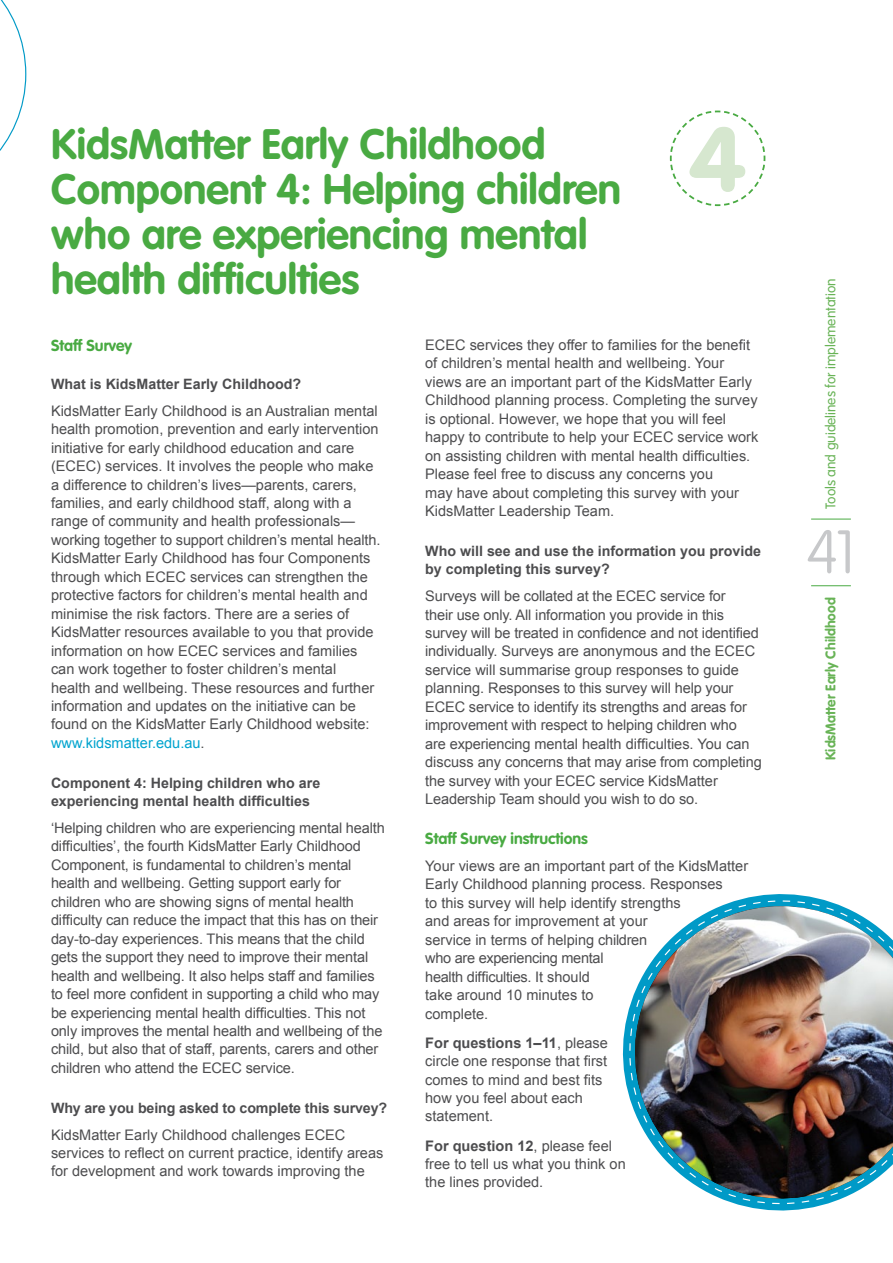
<style>
.page{position:relative;width:893px;height:1263px;background:#fff}
.page>*{position:absolute;margin:0;border:0;box-sizing:border-box;transform-origin:0 0}
.t1{font:900 90px "VAG Rounded";color:#d6e7cf}
.t2{font:100 60px "VAG Rounded";color:#c7c8ca}
.t3{font:700 42px/45px "VAG Rounded";color:#49aa42}
.t4{font:700 15.75px "VAG Rounded";color:#49aa42}
.t5{font:14.55px/18.5px "Arial";color:#4d4d4f}
.t6{font:700 14.25px/18.5px "Arial";color:#4d4d4f}
.t7{font:300 13.8px "VAG Rounded";color:#68b356}
.t8{font:700 13.8px "VAG Rounded";color:#68b356}
.s1{color:#00a4ce}
.s2{font-weight:700}
</style>
<div class="page">
<hr style="left:811px;top:519px;width:40px;height:1px;background:#49aa42">
<hr style="left:811px;top:585px;width:40px;height:1px;background:#49aa42">
<svg style="left:669px;top:110px;width:97px;height:97px"></svg>
<svg style="left:622px;top:894px;width:219px;height:217px"></svg>
<img style="left:634px;top:906px;width:259px;height:305px">
<svg style="left:0;top:0;width:26px;height:151px"></svg>
<h3 class="t3" style="left:51px;top:123px;width:572px">KidsMatter Early Childhood<br>Component 4: Helping children who are experiencing mental health difficulties</h3>
<h1 class="t1" style="left:690px;top:105px;width:56px">4</h1>
<p class="t4" style="left:51px;top:336px;width:83px">Staff Survey</p>
<p class="t6" style="left:51px;top:375px;width:252px">What is KidsMatter Early Childhood?</p>
<p class="t5" style="left:51px;top:402px;width:331px">KidsMatter Early Childhood is an Australian mental health promotion, prevention and early intervention initiative for early childhood education and care (ECEC) services. It involves the people who make a difference to children’s lives—parents, carers, families, and early childhood staff, along with a range of community and health professionals— working together to support children’s mental health.<br>KidsMatter Early Childhood has four Components through which ECEC services can strengthen the protective factors for children’s mental health and minimise the risk factors. There are a series of KidsMatter resources available to you that provide information on how ECEC services and families can work together to foster children’s mental<br>health and wellbeing. These resources and further information and updates on the initiative can be found on the KidsMatter Early Childhood website: <span class="s1">www.kidsmatter.edu.au</span>.</p>
<p class="t6" style="left:51px;top:774px;width:271px">Component 4: Helping children who are experiencing mental health difficulties</p>
<p class="t5" style="left:51px;top:819px;width:335px">‘Helping children who are experiencing mental health difficulties’, the fourth KidsMatter Early Childhood Component, is fundamental to children’s mental health and wellbeing. Getting support early for children who are showing signs of mental health difficulty can reduce the impact that this has on their day-to-day experiences. This means that the child gets the support they need to improve their mental health and wellbeing. It also helps staff and families to feel more confident in supporting a child who may be experiencing mental health difficulties. This not only improves the mental health and wellbeing of the child, but also that of staff, parents, carers and other children who attend the ECEC service.</p>
<p class="t6" style="left:51px;top:1099px;width:338px">Why are you being asked to complete this survey?</p>
<p class="t5" style="left:51px;top:1125px;width:334px">KidsMatter Early Childhood challenges ECEC services to reflect on current practice, identify areas for development and work towards improving the</p>
<p class="t5" style="left:425px;top:336px;width:335px">ECEC services they offer to families for the benefit of children’s mental health and wellbeing. Your views are an important part of the KidsMatter Early Childhood planning process. Completing the survey is optional. However, we hope that you will feel happy to contribute to help your ECEC service work on assisting children with mental health difficulties.<br>Please feel free to discuss any concerns you<br>may have about completing this survey with your KidsMatter Leadership Team.</p>
<p class="t6" style="left:425px;top:542px;width:337px">Who will see and use the information you provide by completing this survey?</p>
<p class="t5" style="left:425px;top:587px;width:338px">Surveys will be collated at the ECEC service for<br>their use only. All information you provide in this survey will be treated in confidence and not identified individually. Surveys are anonymous and the ECEC service will summarise group responses to guide planning. Responses to this survey will help your ECEC service to identify its strengths and areas for improvement with respect to helping children who<br>are experiencing mental health difficulties. You can discuss any concerns that may arise from completing the survey with your ECEC service KidsMatter Leadership Team should you wish to do so.</p>
<p class="t4" style="left:425px;top:829px;width:164px">Staff Survey instructions</p>
<p class="t5" style="left:425px;top:857px;width:324px">Your views are an important part of the KidsMatter Early Childhood planning process. Responses<br>to this survey will help identify strengths<br>and areas for improvement at your<br>service in terms of helping children<br>who are experiencing mental<br>health difficulties. It should<br>take around 10 minutes to<br>complete.</p>
<p class="t5" style="left:425px;top:1033px;width:184px"><span class="s2">For questions 1–11</span>, please circle one response that first comes to mind and best fits how you feel about each statement.</p>
<p class="t5" style="left:425px;top:1136px;width:202px"><span class="s2">For question 12</span>, please feel free to tell us what you think on the lines provided.</p>
<p class="t7" style="left:823px;top:509px;width:232px;rotate:-90deg">Tools and guidelines for implementation</p>
<h2 class="t2" style="left:806px;top:518px;width:52px">41</h2>
<p class="t8" style="left:822px;top:760px;width:164px;rotate:-90deg">KidsMatter Early Childhood</p>
</div>
